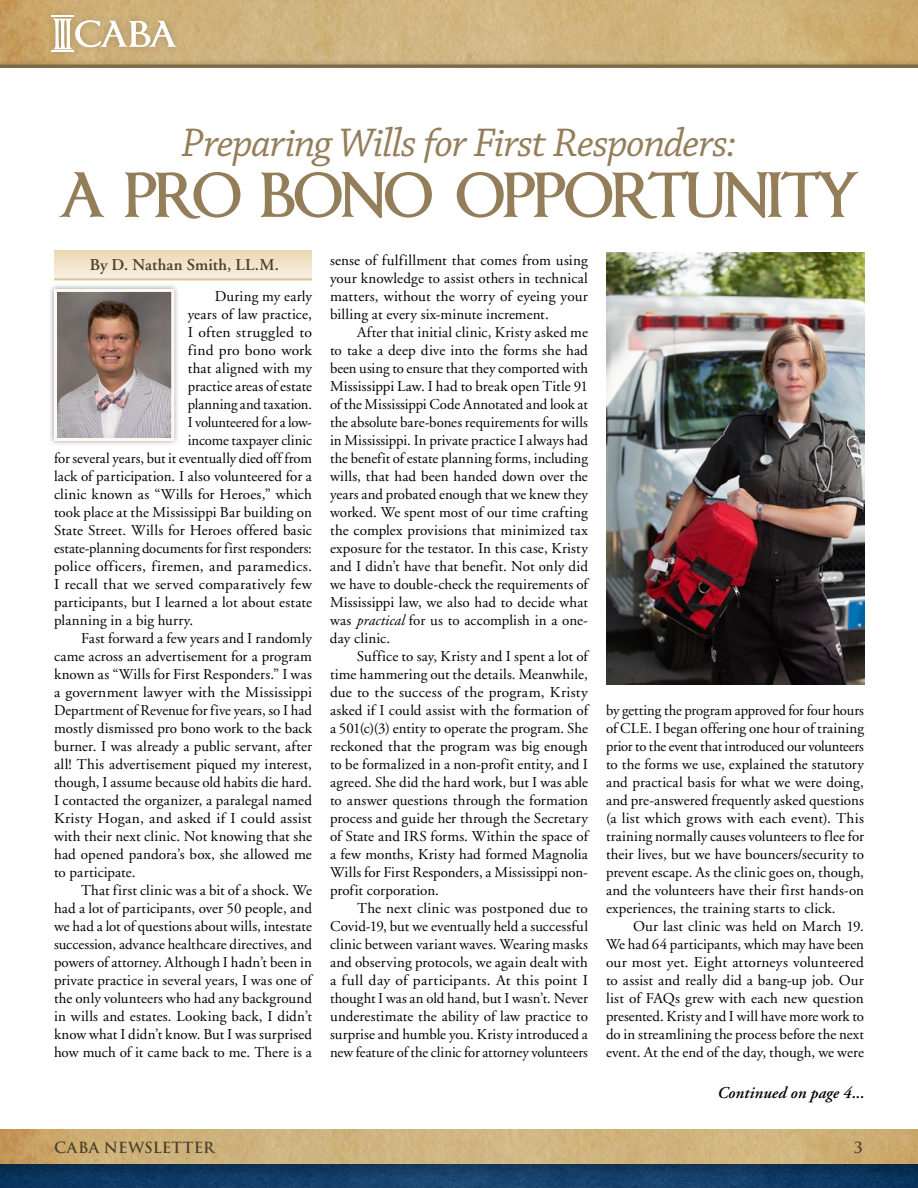
<style>
.page{position:relative;width:918px;height:1188px;background:#fff}
.page>*{position:absolute;margin:0;border:0;box-sizing:border-box;transform-origin:0 0}
.t1{font:700 54px "Imperator";letter-spacing:-.055em;color:#947e59}
.t2{font:italic 42px "Chaparral Pro";letter-spacing:-.025em;color:#947e59}
.t3{font:600 16.5px "Adobe Garamond";letter-spacing:.01em;color:#4b402a}
.t4{font:italic 600 16.5px "Adobe Garamond";letter-spacing:.005em;color:#000}
.t5{font:15px/18px "Adobe Garamond";letter-spacing:.005em;color:#000;text-align:justify}
.t6{font:15px "Adobe Garamond";letter-spacing:.005em;color:#000;scale:1.04 1}
.t7{font:15px "Adobe Garamond";letter-spacing:-.015em;color:#000}
.t8{font:700 15px "Trajan Pro";letter-spacing:.01em;color:#4b402a}
.s1{font-style:italic}
</style>
<div class="page">
<div style="left:0;top:0;width:918px;height:82px;background:#000;opacity:.5"></div>
<img style="left:0;top:1179px;width:918px;height:9px">
<div style="left:0;top:1128px;width:918px;height:51px;background:#000;opacity:.2"></div>
<img style="left:0;top:1130px;width:918px;height:34px">
<div style="left:44px;top:7px;width:139px;height:54px;background:#000;opacity:.2"></div>
<svg style="left:52px;top:16px;width:124px;height:36px"></svg>
<div style="left:54px;top:251px;width:258px;height:28px;background:linear-gradient(to bottom,#ecd8b4,#f7f0e2)"></div>
<hr style="left:54px;top:278px;width:258px;height:2px;background:#dbc79d">
<div style="left:48px;top:283px;width:133px;height:164px;background:#000;opacity:.39"></div>
<svg style="left:52px;top:287px;width:124px;height:156px;background:#a39693"></svg>
<img style="left:606px;top:253px;width:258px;height:432px">
<h2 class="t2" style="left:182px;top:119px;width:556px">Preparing Wills for First Responders:</h2>
<h1 class="t1" style="left:58px;top:171px;width:804px">A PRO BONO OPPORTUNITY</h1>
<p class="t3" style="left:90px;top:256px;width:190px">By D. Nathan Smith, LL.M.</p>
<p class="t5" style="left:215px;top:288px;width:99px">During my early</p>
<p class="t5" style="left:188px;top:306px;width:126px">years of law practice,</p>
<p class="t6" style="left:188px;top:324px;width:121px">I often struggled to</p>
<p class="t5" style="left:188px;top:342px;width:126px">find pro bono work</p>
<p class="t5" style="left:188px;top:360px;width:126px">that aligned with my</p>
<p class="t5" style="left:188px;top:378px;width:126px">practice areas of estate</p>
<p class="t5" style="left:188px;top:396px;width:126px">planning and taxation.</p>
<p class="t7" style="left:188px;top:414px;width:126px">I volunteered for a low-</p>
<p class="t5" style="left:188px;top:432px;width:126px">income taxpayer clinic</p>
<p class="t5" style="left:54px;top:450px;width:260px">for several years, but it eventually died off from</p>
<p class="t5" style="left:54px;top:468px;width:260px">lack of participation. I also volunteered for a</p>
<p class="t5" style="left:54px;top:486px;width:260px">clinic known as “Wills for Heroes,” which</p>
<p class="t5" style="left:54px;top:504px;width:259px">took place at the Mississippi Bar building on</p>
<p class="t5" style="left:54px;top:522px;width:259px">State Street. Wills for Heroes offered basic</p>
<p class="t5" style="left:54px;top:540px;width:259px">estate-planning documents for first responders:</p>
<p class="t6" style="left:54px;top:558px;width:250px">police officers, firemen, and paramedics.</p>
<p class="t5" style="left:54px;top:576px;width:259px">I recall that we served comparatively few</p>
<p class="t5" style="left:54px;top:594px;width:260px">participants, but I learned a lot about estate</p>
<p class="t5" style="left:54px;top:612px;width:141px">planning in a big hurry.</p>
<p class="t5" style="left:81px;top:630px;width:233px">Fast forward a few years and I randomly</p>
<p class="t5" style="left:54px;top:648px;width:260px">came across an advertisement for a program</p>
<p class="t5" style="left:54px;top:666px;width:260px">known as “Wills for First Responders.” I was</p>
<p class="t5" style="left:54px;top:684px;width:260px">a government lawyer with the Mississippi</p>
<p class="t5" style="left:54px;top:702px;width:259px">Department of Revenue for five years, so I had</p>
<p class="t5" style="left:54px;top:720px;width:260px">mostly dismissed pro bono work to the back</p>
<p class="t5" style="left:54px;top:738px;width:259px">burner. I was already a public servant, after</p>
<p class="t5" style="left:54px;top:756px;width:259px">all! This advertisement piqued my interest,</p>
<p class="t5" style="left:54px;top:774px;width:259px">though, I assume because old habits die hard.</p>
<p class="t5" style="left:54px;top:792px;width:259px">I contacted the organizer, a paralegal named</p>
<p class="t5" style="left:54px;top:810px;width:260px">Kristy Hogan, and asked if I could assist</p>
<p class="t5" style="left:54px;top:828px;width:259px">with their next clinic. Not knowing that she</p>
<p class="t5" style="left:54px;top:846px;width:259px">had opened pandora’s box, she allowed me</p>
<p class="t5" style="left:54px;top:864px;width:83px">to participate.</p>
<p class="t5" style="left:81px;top:882px;width:233px">That first clinic was a bit of a shock. We</p>
<p class="t5" style="left:54px;top:900px;width:259px">had a lot of participants, over 50 people, and</p>
<p class="t5" style="left:54px;top:918px;width:259px">we had a lot of questions about wills, intestate</p>
<p class="t5" style="left:54px;top:936px;width:259px">succession, advance healthcare directives, and</p>
<p class="t5" style="left:54px;top:954px;width:259px">powers of attorney. Although I hadn’t been in</p>
<p class="t5" style="left:54px;top:972px;width:259px">private practice in several years, I was one of</p>
<p class="t5" style="left:54px;top:990px;width:259px">the only volunteers who had any background</p>
<p class="t5" style="left:54px;top:1008px;width:259px">in wills and estates. Looking back, I didn’t</p>
<p class="t5" style="left:54px;top:1026px;width:260px">know what I didn’t know. But I was surprised</p>
<p class="t5" style="left:54px;top:1044px;width:259px">how much of it came back to me. There is a</p>
<p class="t5" style="left:330px;top:252px;width:260px">sense of fulfillment that comes from using your knowledge to assist others in technical matters, without the worry of eyeing your billing at every six-minute increment.</p>
<p class="t5" style="left:330px;top:324px;width:260px;text-indent:27px">After that initial clinic, Kristy asked me to take a deep dive into the forms she had been using to ensure that they comported with Mississippi Law. I had to break open Title 91 of the Mississippi Code Annotated and look at the absolute bare-bones requirements for wills in Mississippi. In private practice I always had the benefit of estate planning forms, including wills, that had been handed down over the years and probated enough that we knew they worked. We spent most of our time crafting the complex provisions that minimized tax exposure for the testator. In this case, Kristy and I didn’t have that benefit. Not only did we have to double-check the requirements of Mississippi law, we also had to decide what was <span class="s1">practical</span> for us to accomplish in a one&shy;day clinic.</p>
<p class="t5" style="left:330px;top:648px;width:260px;text-indent:27px">Suffice to say, Kristy and I spent a lot of time hammering out the details. Meanwhile, due to the success of the program, Kristy asked if I could assist with the formation of a 501(c)(3) entity to operate the program. She reckoned that the program was big enough to be formalized in a non-profit entity, and I agreed. She did the hard work, but I was able to answer questions through the formation process and guide her through the Secretary of State and IRS forms. Within the space of a few months, Kristy had formed Magnolia Wills for First Responders, a Mississippi non&shy;profit corporation.</p>
<p class="t5" style="left:330px;top:900px;width:260px;text-indent:27px">The next clinic was postponed due to Covid-19, but we eventually held a successful clinic between variant waves. Wearing masks and observing protocols, we again dealt with a full day of participants. At this point I thought I was an old hand, but I wasn’t. Never underestimate the ability of law practice to surprise and humble you. Kristy introduced a new feature of the clinic for attorney volunteers</p>
<p class="t5" style="left:606px;top:702px;width:260px">by getting the program approved for four hours of CLE. I began offering one hour of training prior to the event that introduced our volunteers to the forms we use, explained the statutory and practical basis for what we were doing, and pre-answered frequently asked questions (a list which grows with each event). This training normally causes volunteers to flee for their lives, but we have bouncers/security to prevent escape. As the clinic goes on, though, and the volunteers have their first hands-on experiences, the training starts to click.</p>
<p class="t5" style="left:606px;top:918px;width:260px;text-indent:27px">Our last clinic was held on March 19.<br>We had 64 participants, which may have been our most yet. Eight attorneys volunteered to assist and really did a bang-up job. Our list of FAQs grew with each new question presented. Kristy and I will have more work to do in streamlining the process before the next event. At the end of the day, though, we were</p>
<p class="t4" style="left:717px;top:1084px;width:149px">Continued on page 4...</p>
<p class="t8" style="left:54px;top:1138px;width:162px">CABA NEWSLETTER</p>
<p class="t8" style="left:854px;top:1138px;width:10px">3</p>
</div>
